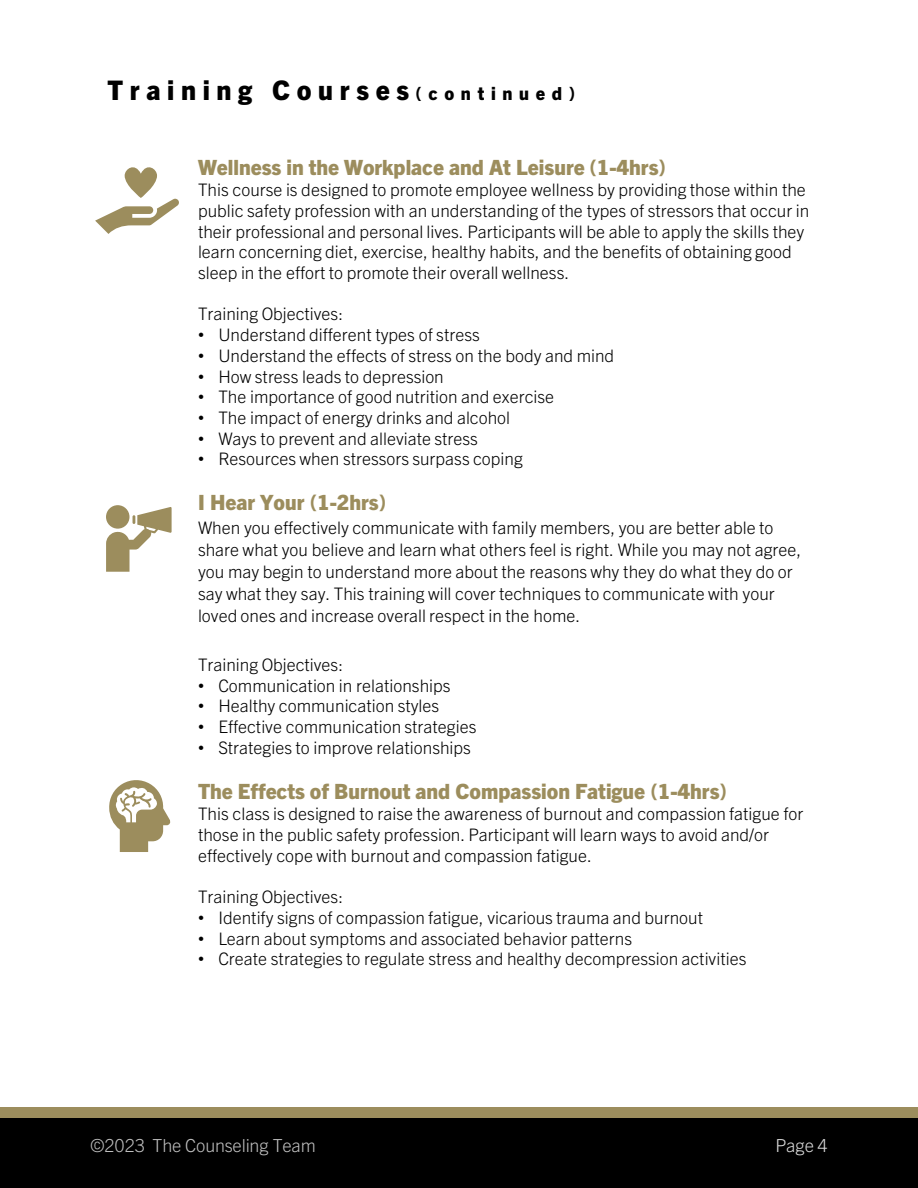
<style>
.page{position:relative;width:918px;height:1188px;background:#fff}
.page>*{position:absolute;margin:0;border:0;box-sizing:border-box;transform-origin:0 0}
.t1{font:800 27px "Trade Gothic Next";letter-spacing:.245em;color:#000}
.t2{font:800 21px "Trade Gothic Next";color:#9c8d5d}
.t3{font:300 18px "Trade Gothic Next";letter-spacing:-.01em;color:#bfbfbf}
.t4{font:300 18px "Trade Gothic Next";color:#d9d9d9}
.t5{font:300 17.25px/20.7px "Trade Gothic Next";color:#000}
.s1{font-size:18px}
.s2{font-family:"Arial";font-weight:400}
</style>
<div class="page">
<div style="left:0;top:1107px;width:918px;height:57px;background:#9c8d5d"></div>
<div style="left:0;top:1118px;width:918px;height:70px;background:#000"></div>
<svg style="left:95px;top:167px;width:84px;height:67px"></svg>
<svg style="left:106px;top:505px;width:23px;height:24px"></svg>
<svg style="left:106px;top:507px;width:66px;height:65px"></svg>
<svg style="left:109px;top:780px;width:62px;height:72px"></svg>
<h1 class="t1" style="left:108px;top:74px;width:469px">Training Courses <span class="s1">(continued)</span></h1>
<p class="t2" style="left:198px;top:154px;width:470px">Wellness in the Workplace and At Leisure (1-4hrs)</p>
<p class="t5" style="left:198px;top:179px;width:613px">This course is designed to promote employee wellness by providing those within the public safety profession with an understanding of the types of stressors that occur in their professional and personal lives. Participants will be able to apply the skills they learn concerning diet, exercise, healthy habits, and the benefits of obtaining good sleep in the effort to promote their overall wellness.</p>
<p class="t5" style="left:198px;top:304px;width:147px">Training Objectives:</p>
<p class="t5" style="left:198px;top:324px;width:283px"><span class="s2">•</span> Understand different types of stress</p>
<p class="t5" style="left:198px;top:345px;width:418px"><span class="s2">•</span> Understand the effects of stress on the body and mind</p>
<p class="t5" style="left:198px;top:366px;width:247px"><span class="s2">•</span> How stress leads to depression</p>
<p class="t5" style="left:198px;top:386px;width:358px"><span class="s2">•</span> The importance of good nutrition and exercise</p>
<p class="t5" style="left:198px;top:407px;width:314px"><span class="s2">•</span> The impact of energy drinks and alcohol</p>
<p class="t5" style="left:198px;top:428px;width:282px"><span class="s2">•</span> Ways to prevent and alleviate stress</p>
<p class="t5" style="left:198px;top:448px;width:326px"><span class="s2">•</span> Resources when stressors surpass coping</p>
<p class="t2" style="left:198px;top:490px;width:190px">I Hear Your (1-2hrs)</p>
<p class="t5" style="left:198px;top:516px;width:605px;line-height:22.2px">When you effectively communicate with family members, you are better able to share what you believe and learn what others feel is right. While you may not agree, you may begin to understand more about the reasons why they do what they do or say what they say. This training will cover techniques to communicate with your loved ones and increase overall respect in the home.</p>
<p class="t5" style="left:198px;top:654px;width:147px">Training Objectives:</p>
<p class="t5" style="left:198px;top:675px;width:254px"><span class="s2">•</span> Communication in relationships</p>
<p class="t5" style="left:198px;top:695px;width:243px"><span class="s2">•</span> Healthy communication styles</p>
<p class="t5" style="left:198px;top:716px;width:280px"><span class="s2">•</span> Effective communication strategies</p>
<p class="t5" style="left:198px;top:737px;width:274px"><span class="s2">•</span> Strategies to improve relationships</p>
<p class="t2" style="left:198px;top:778px;width:531px">The Effects of Burnout and Compassion Fatigue (1-4hrs)</p>
<p class="t5" style="left:198px;top:803px;width:607px">This class is designed to raise the awareness of burnout and compassion fatigue for those in the public safety profession. Participant will learn ways to avoid and/or effectively cope with burnout and compassion fatigue.</p>
<p class="t5" style="left:198px;top:886px;width:147px">Training Objectives:</p>
<p class="t5" style="left:198px;top:907px;width:507px"><span class="s2">•</span> Identify signs of compassion fatigue, vicarious trauma and burnout</p>
<p class="t5" style="left:198px;top:928px;width:436px"><span class="s2">•</span> Learn about symptoms and associated behavior patterns</p>
<p class="t5" style="left:198px;top:948px;width:550px"><span class="s2">•</span> Create strategies to regulate stress and healthy decompression activities</p>
<p class="t3" style="left:90px;top:1135px;width:227px">©2023 The Counseling Team</p>
<p class="t4" style="left:775px;top:1135px;width:54px">Page 4</p>
</div>
